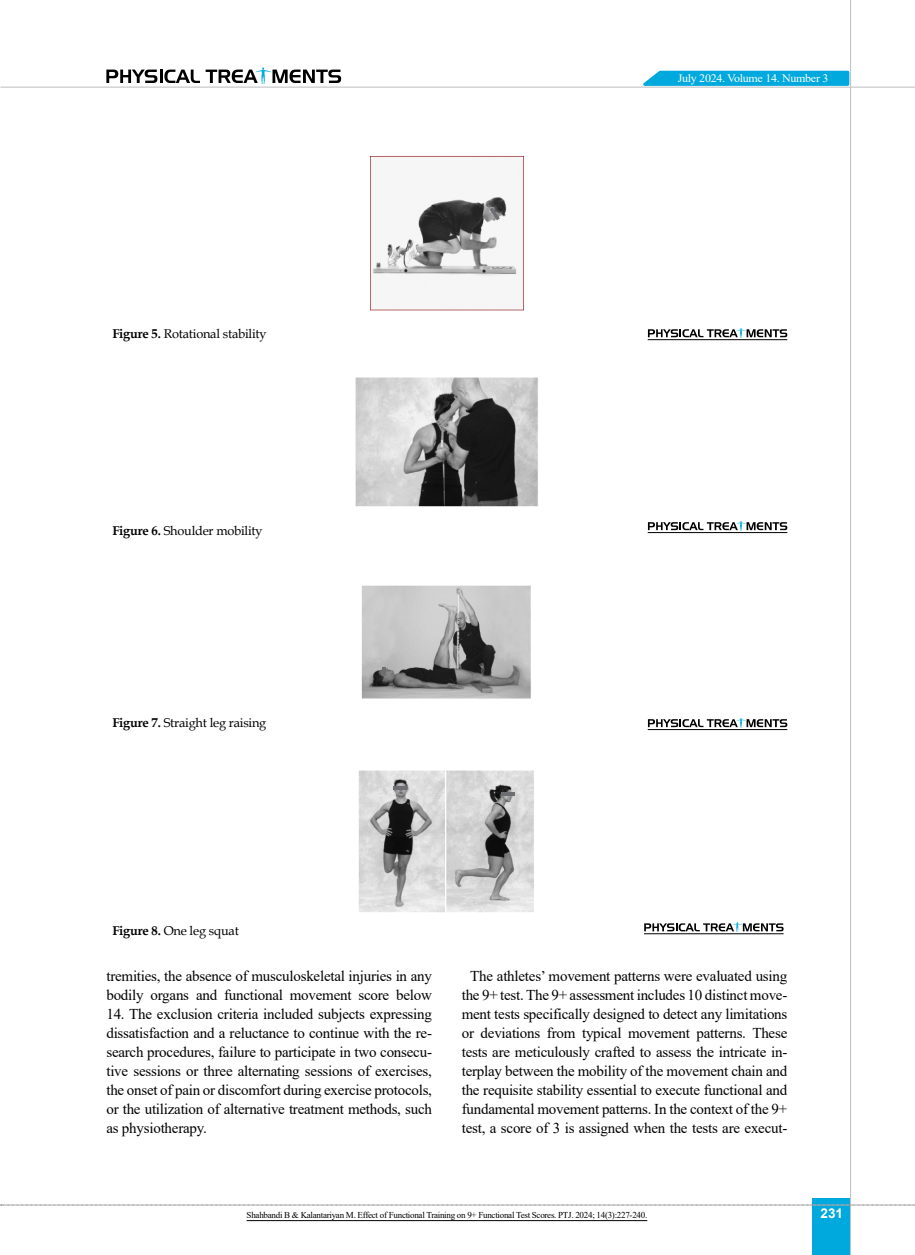
<style>
.page{position:relative;width:915px;height:1255px;background:#fff}
.page>*{position:absolute;margin:0;border:0;box-sizing:border-box;transform-origin:0 0}
.t1{font:15px/19px "Times New Roman";letter-spacing:-.015em;color:#000}
.t2{font:700 13.5px "Arial";color:#fff}
.t3{font:12.75px "Book Antiqua";letter-spacing:-.015em;color:#000}
.t4{font:11.4px "Times New Roman";letter-spacing:-.025em;color:#fff;scale:1.05 1}
.t5{font:9px "Times New Roman";letter-spacing:-.03em;color:#000}
.s1{font-weight:700}
</style>
<div class="page">
<div style="left:812px;top:1198px;width:38px;height:56px;background:#00a9dd"></div>
<hr style="left:849px;top:0;width:1px;height:1254px;background:#c2c4c6">
<hr style="left:0;top:87px;width:914px;height:1px;background:#c2c4c6">
<svg style="left:635px;top:69px;width:215px;height:18px;background:#36bae3"></svg>
<svg style="left:106px;top:67px;width:235px;height:17px"></svg>
<svg style="left:1px;top:1204px;width:914px;height:1px"></svg>
<svg style="left:644px;top:922px;width:139px;height:9px"></svg>
<hr style="left:643px;top:933px;width:140px;height:1px;background:#000">
<img style="left:355px;top:377px;width:183px;height:130px">
<svg style="left:647px;top:521px;width:140px;height:9px"></svg>
<hr style="left:647px;top:532px;width:140px;height:1px;background:#000">
<hr style="left:246px;top:1220px;width:401px;height:1px;background:#000">
<img style="left:370px;top:156px;width:154px;height:155px">
<svg style="left:647px;top:328px;width:140px;height:10px"></svg>
<hr style="left:647px;top:339px;width:140px;height:1px;background:#000">
<svg style="left:489px;top:207px;width:10px;height:13px"></svg>
<img style="left:361px;top:585px;width:170px;height:114px">
<svg style="left:647px;top:718px;width:140px;height:9px"></svg>
<hr style="left:647px;top:729px;width:140px;height:1px;background:#000">
<svg style="left:382px;top:667px;width:3px;height:9px"></svg>
<img style="left:358px;top:770px;width:176px;height:142px">
<hr style="left:393px;top:786px;width:14px;height:3px;background:#6d6e71">
<hr style="left:501px;top:792px;width:14px;height:3px;background:#6d6e71">
<p class="t4" style="left:677px;top:70px;width:145px">July 2024. Volume 14. Number 3</p>
<p class="t3" style="left:112px;top:325px;width:156px"><span class="s1">Figure 5.</span> Rotational stability</p>
<p class="t3" style="left:112px;top:521px;width:152px"><span class="s1">Figure 6.</span> Shoulder mobility</p>
<p class="t3" style="left:112px;top:713px;width:155px"><span class="s1">Figure 7.</span> Straight leg raising</p>
<p class="t3" style="left:112px;top:921px;width:128px"><span class="s1">Figure 8.</span> One leg squat</p>
<p class="t1" style="left:106px;top:965px;width:327px">tremities, the absence of musculoskeletal injuries in any bodily organs and functional movement score below</p>
<p class="t1" style="left:106px;top:1003px;width:327px;text-align:justify">14. The exclusion criteria included subjects expressing dissatisfaction and a reluctance to continue with the re&shy;search procedures, failure to participate in two consecu&shy;tive sessions or three alternating sessions of exercises, the onset of pain or discomfort during exercise protocols, or the utilization of alternative treatment methods, such as physiotherapy.</p>
<p class="t1" style="left:461px;top:965px;width:327px;text-align:center">The athletes’ movement patterns were evaluated using the 9+ test. The 9+ assessment includes 10 distinct move&shy;ment tests specifically designed to detect any limitations or deviations from typical movement patterns. These tests are meticulously crafted to assess the intricate in&shy;terplay between the mobility of the movement chain and the requisite stability essential to execute functional and fundamental movement patterns. In the context of the 9+ test, a score of 3 is assigned when the tests are execut-</p>
<p class="t5" style="left:246px;top:1208px;width:402px">Shahbandi B &amp; Kalantariyan M. Effect of Functional Training on 9+ Functional Test Scores. PTJ. 2024; 14(3):227-240.</p>
<p class="t2" style="left:820px;top:1203px;width:24px">231</p>
</div>
